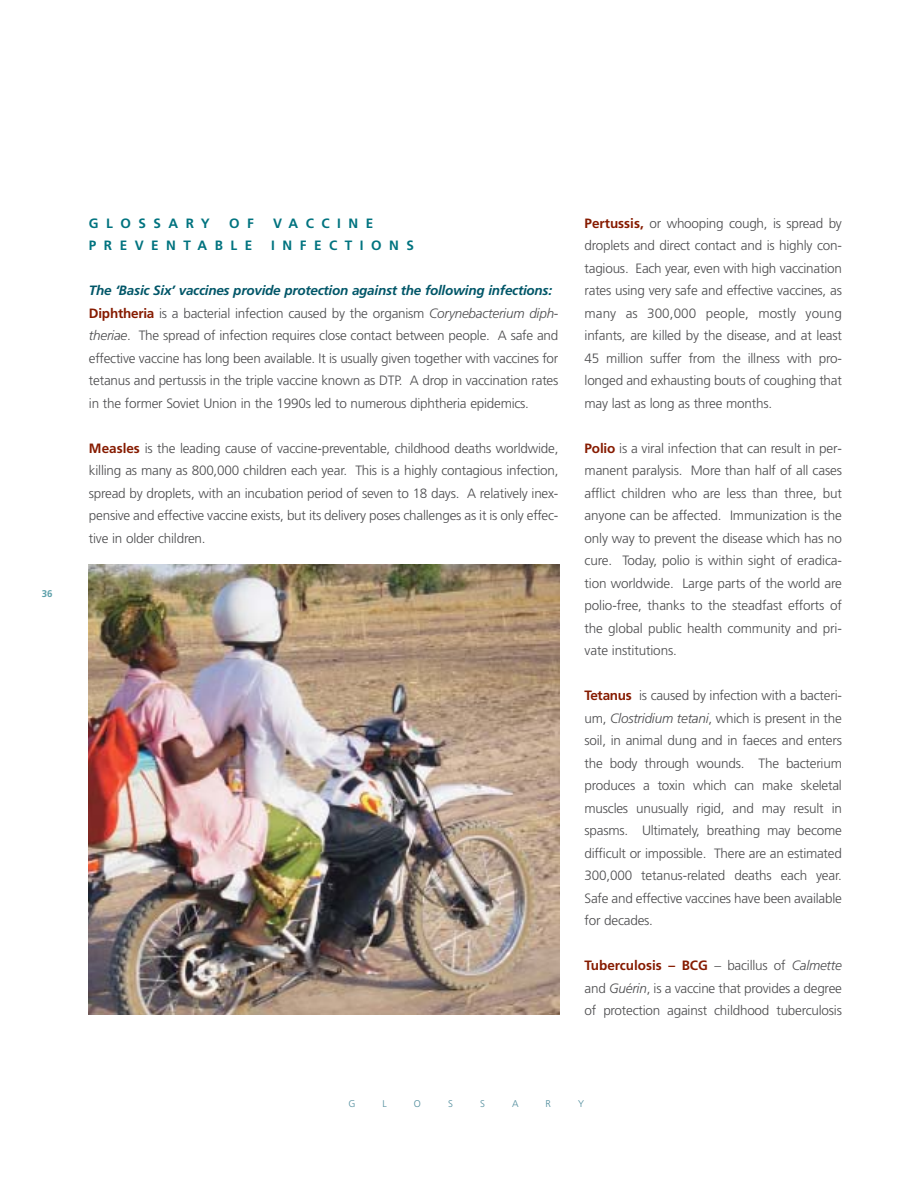
<style>
.page{position:relative;width:918px;height:1188px;background:#fff}
.page>*{position:absolute;margin:0;border:0;box-sizing:border-box;transform-origin:0 0}
.t1{font:300 13.5px/22.5px "Frutiger";letter-spacing:-.015em;color:#4c4c4e;text-align:justify}
.t2{font:700 13.5px "Frutiger";letter-spacing:.555em;color:#00737f}
.t3{font:300 9.75px "Frutiger";color:#4f8c9c}
.t4{font:700 9.75px "Frutiger";color:#5da0aa}
.s1{font-weight:700;font-style:italic;color:#005668}
.s2{font-weight:700;color:#861b00}
.s3{font-style:italic}
</style>
<div class="page">
<img style="left:88px;top:565px;width:472px;height:450px">
<p class="t4" style="left:42px;top:589px;width:12px">36</p>
<p class="t2" style="left:89px;top:218px;width:123px">GLOSSARY</p>
<p class="t2" style="left:229px;top:218px;width:26px">O F</p>
<p class="t2" style="left:273px;top:218px;width:102px">VACCINE</p>
<p class="t2" style="left:89px;top:240px;width:165px">PREVENTABLE</p>
<p class="t2" style="left:271px;top:240px;width:144px">INFECTIONS</p>
<p class="t1" style="left:89px;top:280px;width:471px;text-align:left"><span class="s1">The ‘Basic Six’ vaccines provide protection against the following infections:<br></span><span class="s2">Diphtheria</span> is a bacterial infection caused by the organism <span class="s3">Corynebacterium diph&shy;theriae</span>. The spread of infection requires close contact between people. A safe and effective vaccine has long been available. It is usually given together with vaccines for tetanus and pertussis in the triple vaccine known as DTP. A drop in vaccination rates in the former Soviet Union in the 1990s led to numerous diphtheria epidemics.</p>
<p class="t1" style="left:89px;top:438px;width:471px"><span class="s2">Measles</span> is the leading cause of vaccine-preventable, childhood deaths worldwide, killing as many as 800,000 children each year. This is a highly contagious infection, spread by droplets, with an incubation period of seven to 18 days. A relatively inex&shy;pensive and effective vaccine exists, but its delivery poses challenges as it is only effec&shy;tive in older children.</p>
<p class="t1" style="left:585px;top:213px;width:259px"><span class="s2">Pertussis,</span> or whooping cough, is spread by droplets and direct contact and is highly con&shy;tagious. Each year, even with high vaccination rates using very safe and effective vaccines, as many as 300,000 people, mostly young infants, are killed by the disease, and at least 45 million suffer from the illness with pro&shy;longed and exhausting bouts of coughing that may last as long as three months.</p>
<p class="t1" style="left:585px;top:438px;width:259px"><span class="s2">Polio</span> is a viral infection that can result in per&shy;manent paralysis. More than half of all cases afflict children who are less than three, but anyone can be affected. Immunization is the only way to prevent the disease which has no cure. Today, polio is within sight of eradica&shy;tion worldwide. Large parts of the world are polio-free, thanks to the steadfast efforts of the global public health community and pri&shy;vate institutions.</p>
<p class="t1" style="left:585px;top:685px;width:259px"><span class="s2">Tetanus</span> is caused by infection with a bacteri&shy;um, <span class="s3">Clostridium tetani</span>, which is present in the soil, in animal dung and in faeces and enters the body through wounds. The bacterium produces a toxin which can make skeletal muscles unusually rigid, and may result in spasms. Ultimately, breathing may become difficult or impossible. There are an estimated 300,000 tetanus-related deaths each year.<br>Safe and effective vaccines have been available for decades.</p>
<p class="t1" style="left:585px;top:955px;width:259px"><span class="s2">Tuberculosis – BCG</span> – bacillus of <span class="s3">Calmette </span>and <span class="s3">Guérin</span>, is a vaccine that provides a degree of protection against childhood tuberculosis</p>
<p class="t3" style="left:348px;top:1100px;width:9px">G</p>
<p class="t3" style="left:382px;top:1100px;width:6px">L</p>
<p class="t3" style="left:414px;top:1100px;width:9px">O</p>
<p class="t3" style="left:448px;top:1100px;width:6px">S</p>
<p class="t3" style="left:480px;top:1100px;width:6px">S</p>
<p class="t3" style="left:512px;top:1100px;width:8px">A</p>
<p class="t3" style="left:546px;top:1100px;width:7px">R</p>
<p class="t3" style="left:578px;top:1100px;width:7px">Y</p>
</div>
